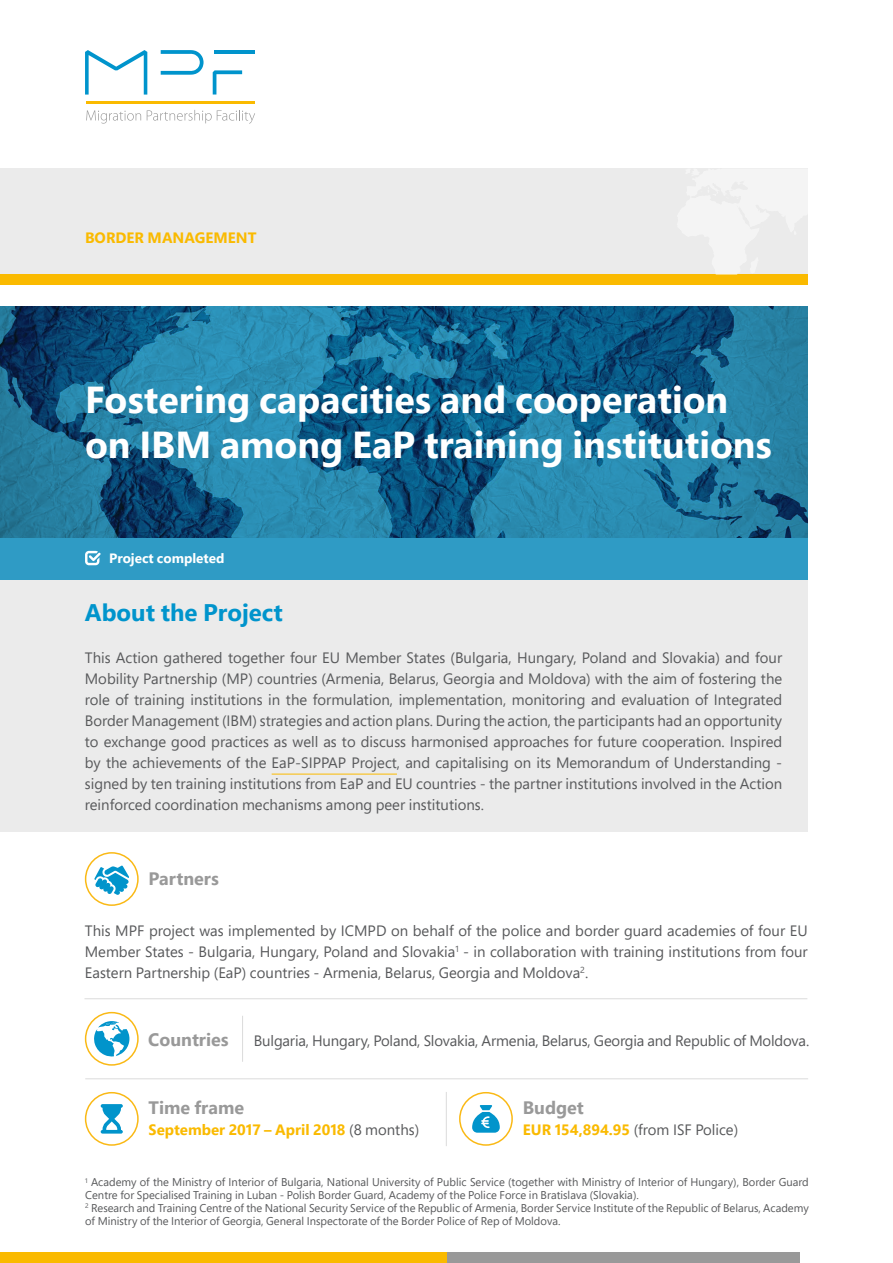
<style>
.page{position:relative;width:893px;height:1263px;background:#fff}
.page>*{position:absolute;margin:0;border:0;box-sizing:border-box;transform-origin:0 0}
.t1{font:700 37.5px/45px "Segoe Pro";color:#fff}
.t2{font:700 24px "Segoe Pro";color:#0094cc}
.t3{font:700 18px "Segoe Pro";color:#999}
.t4{font:15px/21px "Segoe Pro";color:#58595b;text-align:justify}
.t5{font:700 15px "Segoe Pro";color:#faba00}
.t6{font:700 13.5px "Segoe Pro";color:#fff}
.t7{font:11.25px/12.8px "Segoe Pro";color:#58595b}
.s1{font-weight:400;color:#58595b}
.s2{font-weight:700;color:#faba00}
</style>
<div class="page">
<div style="left:0;top:1252px;width:447px;height:11px;background:#faba00"></div>
<div style="left:447px;top:1252px;width:352px;height:11px;background:#999"></div>
<div style="left:0;top:537px;width:808px;height:294px;background:#ebebeb"></div>
<div style="left:0;top:306px;width:808px;height:273px;background:#2f9bc5"></div>
<svg style="left:85px;top:551px;width:16px;height:14px"></svg>
<svg style="left:0;top:306px;width:808px;height:231px"></svg>
<svg style="left:85px;top:50px;width:62px;height:45px"></svg>
<svg style="left:161px;top:50px;width:43px;height:25px"></svg>
<hr style="left:215px;top:50px;width:40px;height:4px;background:#0094cc">
<svg style="left:213px;top:70px;width:29px;height:25px"></svg>
<hr style="left:86px;top:101px;width:169px;height:3px;background:#faba00">
<svg style="left:86px;top:110px;width:55px;height:14px"></svg>
<svg style="left:147px;top:110px;width:108px;height:14px"></svg>
<div style="left:0;top:168px;width:808px;height:106px;background:#ebebeb"></div>
<div style="left:0;top:274px;width:808px;height:11px;background:#faba00"></div>
<hr style="left:84px;top:998px;width:723px;height:1px;background:#dbdbdb">
<hr style="left:85px;top:1078px;width:723px;height:1px;background:#dbdbdb">
<hr style="left:446px;top:1092px;width:1px;height:54px;background:#dbdbdb">
<hr style="left:242px;top:1016px;width:1px;height:46px;background:#dbdbdb">
<div style="left:85px;top:1092px;width:54px;height:54px;border:2px solid #fab915;border-radius:50%"></div>
<svg style="left:101px;top:1104px;width:22px;height:29px"></svg>
<div style="left:459px;top:1092px;width:54px;height:54px;border:2px solid #fab915;border-radius:50%"></div>
<svg style="left:472px;top:1105px;width:28px;height:28px"></svg>
<hr style="left:272px;top:774px;width:125px;height:1px;background:#faba00">
<div style="left:85px;top:1012px;width:54px;height:54px;border:2px solid #fab915;border-radius:50%"></div>
<svg style="left:94px;top:1021px;width:35px;height:36px"></svg>
<div style="left:85px;top:852px;width:54px;height:54px;border:2px solid #fab915;border-radius:50%"></div>
<svg style="left:94px;top:865px;width:35px;height:30px"></svg>
<p class="t5" style="left:85px;top:227px;width:173px">BORDER MANAGEMENT</p>
<h1 class="t1" style="left:85px;top:376px;width:689px">Fostering capacities and cooperation on IBM among EaP training institutions</h1>
<p class="t6" style="left:109px;top:549px;width:117px">Project completed</p>
<h2 class="t2" style="left:85px;top:595px;width:199px">About the Project</h2>
<p class="t4" style="left:85px;top:647px;width:699px">This Action gathered together four EU Member States (Bulgaria, Hungary, Poland and Slovakia) and four Mobility Partnership (MP) countries (Armenia, Belarus, Georgia and Moldova) with the aim of fostering the role of training institutions in the formulation, implementation, monitoring and evaluation of Integrated Border Management (IBM) strategies and action plans. During the action, the participants had an opportunity to exchange good practices as well as to discuss harmonised approaches for future cooperation. Inspired by the achievements of the EaP-SIPPAP Project, and capitalising on its Memorandum of Understanding - signed by ten training institutions from EaP and EU countries - the partner institutions involved in the Action reinforced coordination mechanisms among peer institutions.</p>
<p class="t3" style="left:149px;top:866px;width:72px">Partners</p>
<p class="t4" style="left:85px;top:920px;width:724px">This MPF project was implemented by ICMPD on behalf of the police and border guard academies of four EU Member States - Bulgaria, Hungary, Poland and Slovakia<sup>1</sup> - in collaboration with training institutions from four Eastern Partnership (EaP) countries - Armenia, Belarus, Georgia and Moldova<sup>2</sup>.</p>
<p class="t3" style="left:148px;top:1026px;width:82px">Countries</p>
<p class="t4" style="left:254px;top:1029px;width:557px">Bulgaria, Hungary, Poland, Slovakia, Armenia, Belarus, Georgia and Republic of Moldova.</p>
<p class="t3" style="left:149px;top:1095px;width:97px">Time frame</p>
<p class="t5" style="left:149px;top:1119px;width:272px">September 2017 – April 2018 <span class="s1">(8 months)</span></p>
<p class="t3" style="left:523px;top:1095px;width:63px">Budget</p>
<p class="t4" style="left:523px;top:1119px;width:217px"><span class="s2">EUR 154,894.95</span> (from ISF Police)</p>
<p class="t7" style="left:85px;top:1176px;width:725px"><sup>1</sup> Academy of the Ministry of Interior of Bulgaria, National University of Public Service (together with Ministry of Interior of Hungary), Border Guard Centre for Specialised Training in Luban - Polish Border Guard, Academy of the Police Force in Bratislava (Slovakia).<br><sup>2</sup> Research and Training Centre of the National Security Service of the Republic of Armenia, Border Service Institute of the Republic of Belarus, Academy of Ministry of the Interior of Georgia, General Inspectorate of the Border Police of Rep of Moldova.</p>
</div>
